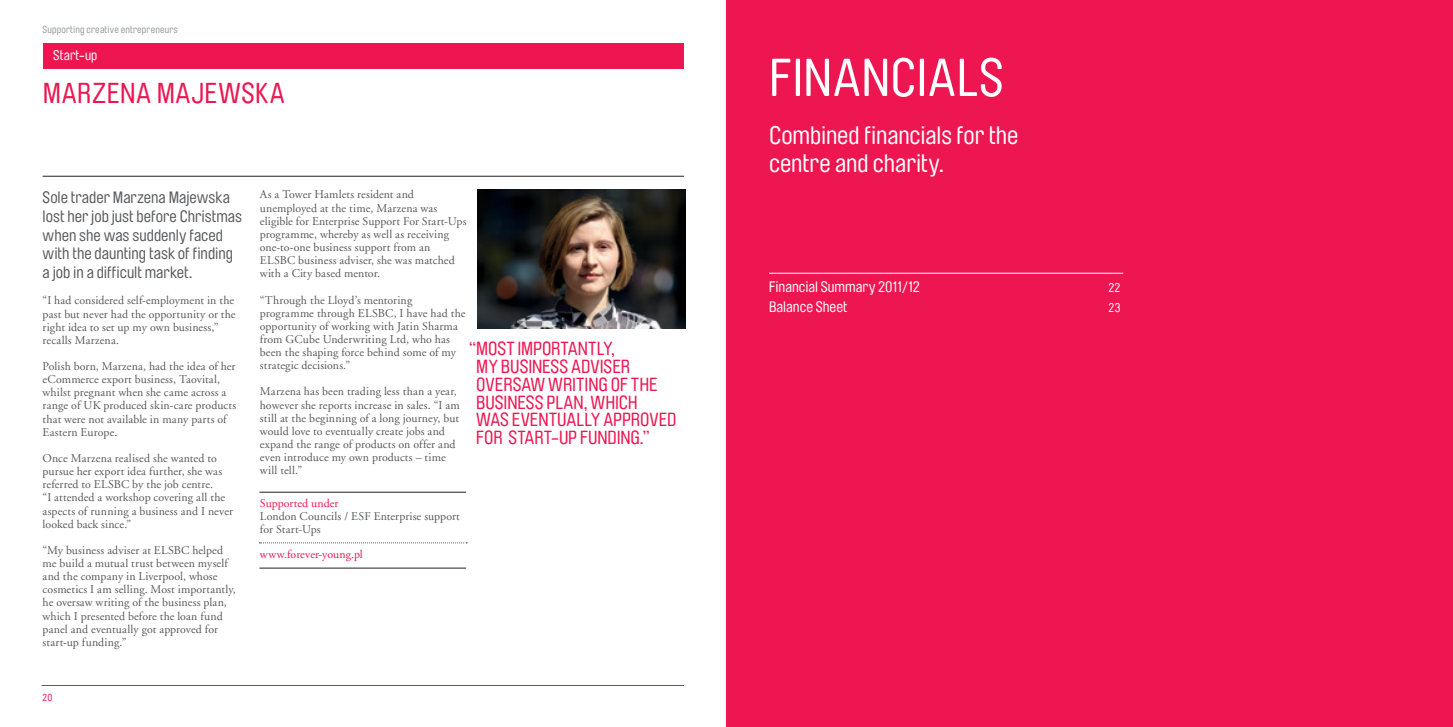
<style>
.page{position:relative;width:1453px;height:727px;background:#fff}
.page>*{position:absolute;margin:0;border:0;box-sizing:border-box;transform-origin:0 0}
.t1{font:52.5px "Brauer Neue Std";color:#fff}
.t2{font:28.38px "Brauer Neue Std";letter-spacing:.02em;color:#ed1651}
.t3{font:25px/27.8px "Brauer Neue Std";color:#fff}
.t4{font:18.75px "Brauer Neue Std";letter-spacing:.005em;color:#ed1651}
.t5{font:16.25px/18.8px "Brauer Neue Std";color:#58595b}
.t6{font:15px "Brauer Neue Std";color:#fff}
.t7{font:13.75px "Brauer Neue Std";letter-spacing:.01em;color:#fff}
.t8{font:12.5px "Brauer Neue Std";color:#fff}
.t9{font:11.88px/13.1px "Adobe Garamond";letter-spacing:.01em;color:#58595b}
.t10{font:11.88px "Adobe Garamond";letter-spacing:.005em;color:#ed1651}
.t11{font:10px "Brauer Neue Std";letter-spacing:.02em;color:#949698}
.t12{font:10px "Brauer Neue Std";color:#ed1651}
</style>
<div class="page">
<div style="left:726px;top:0;width:727px;height:726px;background:#ed1651"></div>
<img style="left:477px;top:190px;width:209px;height:139px">
<hr style="left:769px;top:273px;width:354px;height:1px;background:#fff">
<div style="left:43px;top:44px;width:640px;height:25px;background:#ed1651"></div>
<hr style="left:43px;top:176px;width:641px;height:1px;background:#231f20">
<hr style="left:42px;top:685px;width:642px;height:1px;background:#ed1651">
<hr style="left:259px;top:492px;width:207px;height:1px;background:#231f20">
<svg style="left:259px;top:542px;width:208px;height:1px"></svg>
<hr style="left:259px;top:567px;width:207px;height:1px;background:#231f20">
<p class="t11" style="left:43px;top:24px;width:137px">Supporting creative entrepreneurs</p>
<p class="t7" style="left:53px;top:48px;width:46px">Start-up</p>
<h2 class="t2" style="left:43px;top:77px;width:80px">Marzena</h2>
<h2 class="t2" style="left:157px;top:77px;width:127px">Majewska</h2>
<h3 class="t5" style="left:43px;top:188px;width:201px">Sole trader Marzena Majewska lost her job just before Christmas when she was suddenly faced with the daunting task of finding a job in a difficult market.</h3>
<p class="t9" style="left:43px;top:294px;width:195px">“I had considered self-employment in the past but never had the opportunity or the right idea to set up my own business,” recalls Marzena.</p>
<p class="t9" style="left:43px;top:360px;width:195px">Polish born, Marzena, had the idea of her eCommerce export business, Taovital, whilst pregnant when she came across a range of UK produced skin-care products that were not available in many parts of Eastern Europe.</p>
<p class="t9" style="left:43px;top:452px;width:192px">Once Marzena realised she wanted to pursue her export idea further, she was referred to ELSBC by the job centre.<br>“I attended a workshop covering all the aspects of running a business and I never looked back since.”</p>
<p class="t9" style="left:43px;top:543px;width:195px">“My business adviser at ELSBC helped me build a mutual trust between myself and the company in Liverpool, whose cosmetics I am selling. Most importantly, he oversaw writing of the business plan, which I presented before the loan fund panel and eventually got approved for start-up funding.”</p>
<p class="t12" style="left:43px;top:692px;width:11px">20</p>
<p class="t9" style="left:260px;top:188px;width:208px">As a Tower Hamlets resident and unemployed at the time, Marzena was eligible for Enterprise Support For Start-Ups programme, whereby as well as receiving one-to-one business support from an ELSBC business adviser, she was matched with a City based mentor.</p>
<p class="t9" style="left:260px;top:293px;width:207px">“Through the Lloyd’s mentoring programme through ELSBC, I have had the opportunity of working with Jatin Sharma from GCube Underwriting Ltd, who has been the shaping force behind some of my strategic decisions.”</p>
<p class="t9" style="left:260px;top:385px;width:201px">Marzena has been trading less than a year, however she reports increase in sales. “I am still at the beginning of a long journey, but would love to eventually create jobs and expand the range of products on offer and even introduce my own products – time will tell.”</p>
<p class="t10" style="left:260px;top:497px;width:80px">Supported under</p>
<p class="t9" style="left:260px;top:510px;width:201px">London Councils / ESF Enterprise support for Start-Ups</p>
<p class="t10" style="left:260px;top:547px;width:104px">www.forever-young.pl</p>
<h3 class="t4" style="left:469px;top:338px;width:59px">“Most importantl</h3>
<h3 class="t4" style="left:603px;top:338px;width:14px">y,</h3>
<h3 class="t4" style="left:476px;top:355px;width:34px">my business</h3>
<h3 class="t4" style="left:571px;top:355px;width:37px">adviser</h3>
<h3 class="t4" style="left:476px;top:373px;width:30px">oversaw</h3>
<h3 class="t4" style="left:548px;top:373px;width:10px">writin</h3>
<h3 class="t4" style="left:598px;top:373px;width:42px">g of the</h3>
<h3 class="t4" style="left:476px;top:391px;width:10px">business</h3>
<h3 class="t4" style="left:546px;top:391px;width:10px">plan</h3>
<h3 class="t4" style="left:583px;top:391px;width:18px">, which</h3>
<h3 class="t4" style="left:476px;top:409px;width:12px">was</h3>
<h3 class="t4" style="left:512px;top:409px;width:28px">eventuall</h3>
<h3 class="t4" style="left:591px;top:409px;width:23px">y appro</h3>
<h3 class="t4" style="left:649px;top:409px;width:19px">ved</h3>
<h3 class="t4" style="left:476px;top:427px;width:42px">for start</h3>
<h3 class="t4" style="left:551px;top:427px;width:47px">-up fundin</h3>
<h3 class="t4" style="left:630px;top:427px;width:21px">g.”</h3>
<h1 class="t1" style="left:769px;top:48px;width:47px">financials</h1>
<h3 class="t3" style="left:769px;top:122px;width:251px">Combined financials for the centre and charity.</h3>
<p class="t6" style="left:769px;top:278px;width:152px">Financial Summary 2011/12</p>
<p class="t8" style="left:1108px;top:281px;width:13px">22</p>
<p class="t6" style="left:769px;top:298px;width:80px">Balance Sheet</p>
<p class="t8" style="left:1108px;top:301px;width:13px">23</p>
</div>
